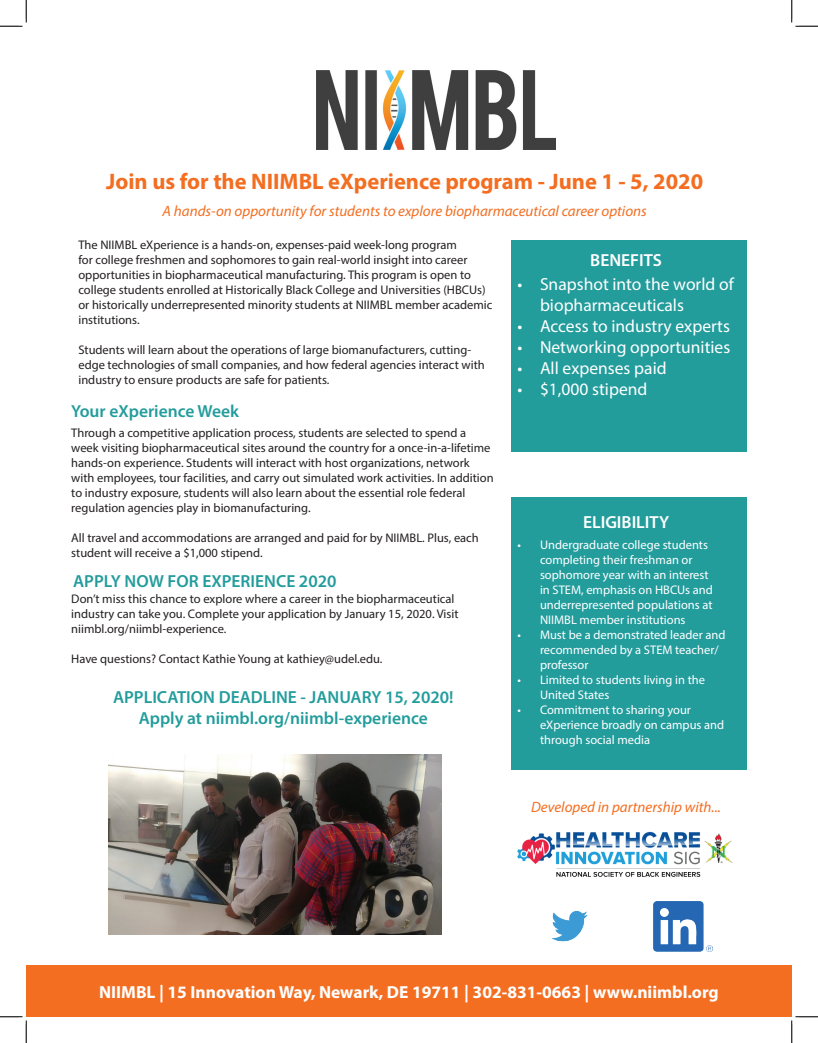
<style>
.page{position:relative;width:818px;height:1043px;background:#fff}
.page>*{position:absolute;margin:0;border:0;box-sizing:border-box;transform-origin:0 0}
.t1{font:700 22.5px "Myriad Pro";color:#f36e21}
.t2{font:17.5px/21px "Myriad Pro";color:#fff}
.t3{font:600 17.5px/21px "Myriad Pro";color:#239c9c;text-align:center}
.t4{font:700 17.5px "Myriad Pro";color:#fff}
.t5{font:600 17.5px "Myriad Pro";color:#fff}
.t6{font:italic 15px "Myriad Pro";color:#f36e21}
.t7{font:12.5px/15px "Myriad Pro";color:#231f20}
.t8{font:12.5px/15px "Myriad Pro";color:#fff}
</style>
<div class="page">
<div style="left:511px;top:240px;width:235px;height:212px;background:#239c9c"></div>
<div style="left:511px;top:497px;width:235px;height:272px;background:#239c9c"></div>
<div style="left:26px;top:965px;width:765px;height:51px;background:#f36e21"></div>
<img style="left:317px;top:70px;width:238px;height:80px">
<img style="left:517px;top:831px;width:216px;height:46px">
<img style="left:108px;top:754px;width:334px;height:180px">
<img style="left:551px;top:911px;width:37px;height:31px">
<img style="left:653px;top:901px;width:59px;height:50px">
<svg style="left:0;top:0;width:27px;height:27px"></svg>
<svg style="left:0;top:1016px;width:27px;height:26px"></svg>
<svg style="left:791px;top:0;width:27px;height:27px"></svg>
<svg style="left:790px;top:1015px;width:28px;height:27px"></svg>
<h1 class="t1" style="left:106px;top:166px;width:598px">Join us for the NIIMBL eXperience program - June 1 - 5, 2020</h1>
<p class="t6" style="left:162px;top:202px;width:485px">A hands-on opportunity for students to explore biopharmaceutical career options</p>
<p class="t7" style="left:78px;top:237px;width:415px">The NIIMBL eXperience is a hands-on, expenses-paid week-long program<br>for college freshmen and sophomores to gain real-world insight into career opportunities in biopharmaceutical manufacturing. This program is open to college students enrolled at Historically Black College and Universities (HBCUs) or historically underrepresented minority students at NIIMBL member academic institutions.</p>
<p class="t7" style="left:78px;top:342px;width:408px">Students will learn about the operations of large biomanufacturers, cutting&shy;edge technologies of small companies, and how federal agencies interact with industry to ensure products are safe for patients.</p>
<h2 class="t3" style="left:71px;top:400px;width:169px">Your eXperience Week</h2>
<p class="t7" style="left:71px;top:425px;width:424px">Through a competitive application process, students are selected to spend a week visiting biopharmaceutical sites around the country for a once-in-a-lifetime hands-on experience. Students will interact with host organizations, network with employees, tour facilities, and carry out simulated work activities. In addition to industry exposure, students will also learn about the essential role federal regulation agencies play in biomanufacturing.</p>
<p class="t7" style="left:71px;top:530px;width:409px">All travel and accommodations are arranged and paid for by NIIMBL. Plus, each student will receive a $1,000 stipend.</p>
<h2 class="t3" style="left:73px;top:570px;width:265px">APPLY NOW FOR EXPERIENCE 2020</h2>
<p class="t7" style="left:71px;top:591px;width:388px">Don’t miss this chance to explore where a career in the biopharmaceutical industry can take you. Complete your application by January 15, 2020. Visit niimbl.org/niimbl-experience.</p>
<p class="t7" style="left:71px;top:651px;width:313px">Have questions? Contact Kathie Young at kathiey@udel.edu.</p>
<h2 class="t3" style="left:113px;top:686px;width:342px">APPLICATION DEADLINE - JANUARY 15, 2020!<br>Apply at niimbl.org/niimbl-experience</h2>
<h2 class="t5" style="left:590px;top:249px;width:73px">BENEFITS</h2>
<h2 class="t2" style="left:540px;top:273px;width:195px;text-indent:-23px">• Snapshot into the world of biopharmaceuticals</h2>
<h2 class="t2" style="left:517px;top:315px;width:214px">• Access to industry experts</h2>
<h2 class="t2" style="left:517px;top:336px;width:214px">• Networking opportunities</h2>
<h2 class="t2" style="left:517px;top:357px;width:151px">• All expenses paid</h2>
<h2 class="t2" style="left:517px;top:378px;width:131px">• $1,000 stipend</h2>
<h2 class="t5" style="left:583px;top:511px;width:88px">ELIGIBILITY</h2>
<p class="t8" style="left:540px;top:537px;width:174px;text-indent:-22px">• Undergraduate college students completing their freshman or sophomore year with an interest in STEM, emphasis on HBCUs and underrepresented populations at<br>NIIMBL member institutions</p>
<p class="t8" style="left:540px;top:627px;width:187px;text-indent:-22px">• Must be a demonstrated leader and recommended by a STEM teacher/ professor</p>
<p class="t8" style="left:540px;top:672px;width:166px;text-indent:-22px">• Limited to students living in the<br>United States</p>
<p class="t8" style="left:540px;top:702px;width:186px;text-indent:-22px">• Commitment to sharing your eXperience broadly on campus and through social media</p>
<p class="t6" style="left:531px;top:798px;width:191px">Developed in partnership with...</p>
<h2 class="t4" style="left:99px;top:980px;width:621px">NIIMBL | 15 Innovation Way, Newark, DE 19711 | 302-831-0663 | www.niimbl.org</h2>
</div>
